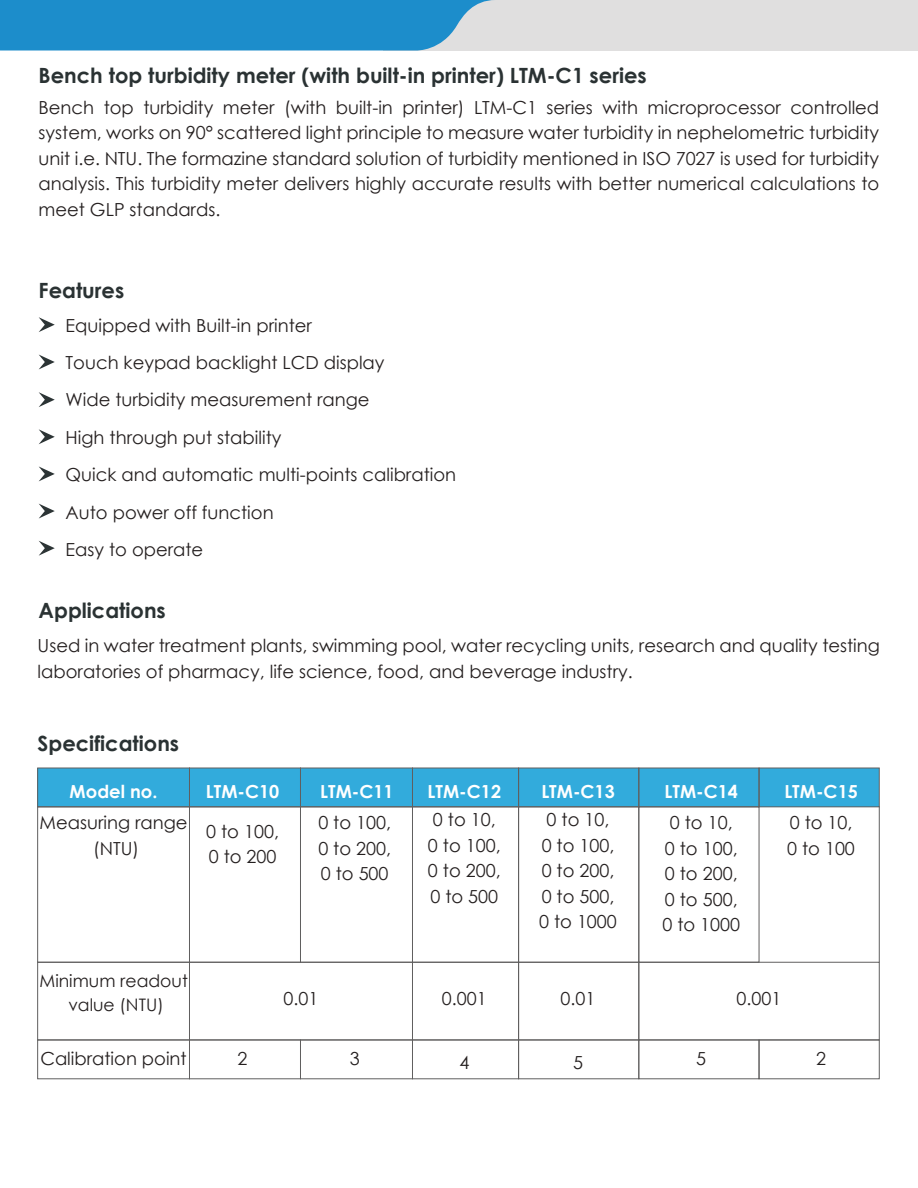
<style>
.page{position:relative;width:918px;height:1188px;background:#fff}
.page>*{position:absolute;margin:0;border:0;box-sizing:border-box;transform-origin:0 0}
.t1{font:700 21px "Century Gothic";color:#2a3233}
.t2{font:18px/25.5px "Century Gothic";color:#241f1f}
.t3{font:700 18px "Century Gothic";color:#fff}
.t4{font:17.25px/24.5px "Century Gothic";color:#241f1f;text-align:center}
</style>
<div class="page">
<div style="left:38px;top:768px;width:841px;height:39px;background:#32abdc"></div>
<div style="left:383px;top:0;width:535px;height:51px;background:#e0dfdf"></div>
<svg style="left:0;top:0;width:494px;height:51px;background:#2c94cc"></svg>
<svg style="left:39px;top:317px;width:16px;height:15px"></svg>
<svg style="left:39px;top:355px;width:16px;height:14px"></svg>
<svg style="left:39px;top:392px;width:16px;height:15px"></svg>
<svg style="left:39px;top:429px;width:16px;height:15px"></svg>
<svg style="left:39px;top:466px;width:16px;height:15px"></svg>
<svg style="left:39px;top:504px;width:16px;height:15px"></svg>
<svg style="left:39px;top:541px;width:16px;height:15px"></svg>
<div style="left:518px;top:768px;width:121px;height:39px;border:1px solid #605f5f"></div>
<div style="left:639px;top:768px;width:120px;height:39px;border:1px solid #605f5f"></div>
<div style="left:759px;top:768px;width:121px;height:39px;border:1px solid #605f5f"></div>
<svg style="left:37px;top:806px;width:843px;height:234px"></svg>
<div style="left:37px;top:1040px;width:153px;height:39px;border:1px solid #605f5f"></div>
<div style="left:189px;top:1040px;width:112px;height:39px;border:1px solid #605f5f"></div>
<div style="left:300px;top:1040px;width:113px;height:39px;border:1px solid #605f5f"></div>
<div style="left:412px;top:1040px;width:107px;height:39px;border:1px solid #605f5f"></div>
<div style="left:518px;top:1040px;width:121px;height:39px;border:1px solid #605f5f"></div>
<div style="left:639px;top:1040px;width:120px;height:39px;border:1px solid #605f5f"></div>
<div style="left:759px;top:1040px;width:121px;height:39px;border:1px solid #605f5f"></div>
<hr style="left:879px;top:806px;width:1px;height:156px;background:#605f5f">
<p class="t1" style="left:39px;top:59px;width:610px">Bench top turbidity meter (with built-in printer) LTM-C1 series</p>
<p class="t2" style="left:39px;top:94px;width:842px;text-align:justify">Bench top turbidity meter (with built-in printer) LTM-C1 series with microprocessor controlled system, works on 90° scattered light principle to measure water turbidity in nephelometric turbidity unit i.e. NTU. The formazine standard solution of turbidity mentioned in ISO 7027 is used for turbidity analysis. This turbidity meter delivers highly accurate results with better numerical calculations to meet GLP standards.</p>
<p class="t1" style="left:39px;top:274px;width:87px">Features</p>
<p class="t2" style="left:66px;top:306px;width:392px;line-height:37.5px">Equipped with Built-in printer<br>Touch keypad backlight LCD display<br>Wide turbidity measurement range<br>High through put stability<br>Quick and automatic multi-points calibration<br>Auto power off function<br>Easy to operate</p>
<p class="t1" style="left:39px;top:595px;width:129px">Applications</p>
<p class="t2" style="left:38px;top:633px;width:844px">Used in water treatment plants, swimming pool, water recycling units, research and quality testing laboratories of pharmacy, life science, food, and beverage industry.</p>
<p class="t1" style="left:38px;top:727px;width:143px">Specifications</p>
<p class="t3" style="left:70px;top:778px;width:89px">Model no.</p>
<p class="t3" style="left:206px;top:778px;width:75px">LTM-C10</p>
<p class="t3" style="left:320px;top:778px;width:75px">LTM-C11</p>
<p class="t3" style="left:428px;top:778px;width:75px">LTM-C12</p>
<p class="t3" style="left:541px;top:778px;width:75px">LTM-C13</p>
<p class="t3" style="left:665px;top:778px;width:75px">LTM-C14</p>
<p class="t3" style="left:784px;top:778px;width:75px">LTM-C15</p>
<p class="t2" style="left:40px;top:810px;width:150px;text-align:center">Measuring range (NTU)</p>
<p class="t2" style="left:206px;top:818px;width:74px">0 to 100,<br>0 to 200</p>
<p class="t2" style="left:318px;top:810px;width:74px;text-align:justify">0 to 100, 0 to 200, 0 to 500</p>
<p class="t2" style="left:428px;top:807px;width:74px">0 to 10,<br>0 to 100,<br>0 to 200,<br>0 to 500</p>
<p class="t2" style="left:539px;top:807px;width:79px;text-align:center">0 to 10,<br>0 to 100,<br>0 to 200,<br>0 to 500,<br>0 to 1000</p>
<p class="t2" style="left:662px;top:810px;width:79px;text-align:center">0 to 10,<br>0 to 100,<br>0 to 200,<br>0 to 500,<br>0 to 1000</p>
<p class="t2" style="left:787px;top:810px;width:69px">0 to 10,<br>0 to 100</p>
<p class="t4" style="left:40px;top:968px;width:150px">Minimum readout value (NTU)</p>
<p class="t2" style="left:284px;top:985px;width:36px">0.01</p>
<p class="t2" style="left:442px;top:985px;width:46px">0.001</p>
<p class="t2" style="left:561px;top:985px;width:36px">0.01</p>
<p class="t2" style="left:737px;top:985px;width:46px">0.001</p>
<p class="t2" style="left:40px;top:1046px;width:148px">Calibration point</p>
<p class="t2" style="left:238px;top:1046px;width:11px">2</p>
<p class="t2" style="left:350px;top:1046px;width:11px">3</p>
<p class="t2" style="left:459px;top:1050px;width:11px">4</p>
<p class="t2" style="left:573px;top:1050px;width:11px">5</p>
<p class="t2" style="left:696px;top:1046px;width:11px">5</p>
<p class="t2" style="left:816px;top:1046px;width:11px">2</p>
</div>
